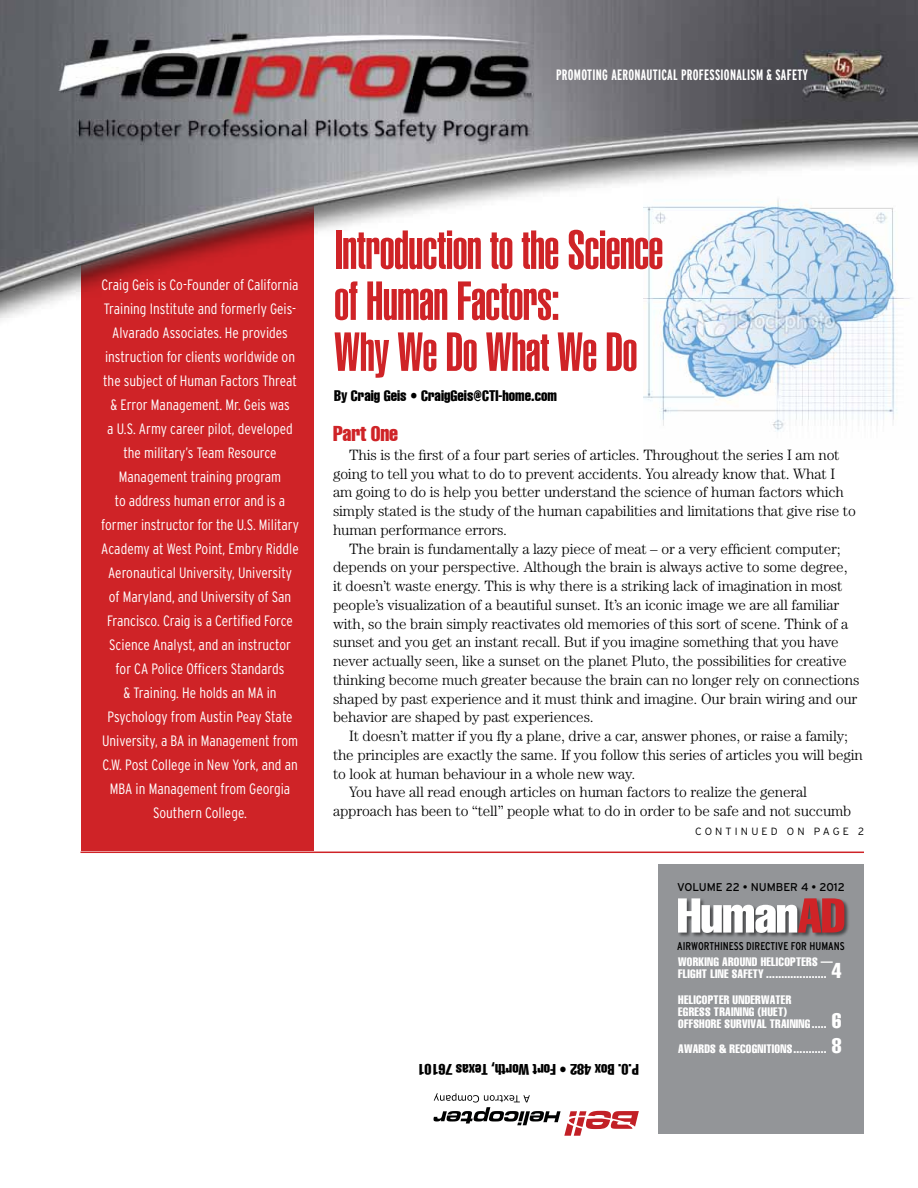
<style>
.page{position:relative;width:918px;height:1188px;background:#fff}
.page>*{position:absolute;margin:0;border:0;box-sizing:border-box;transform-origin:0 0}
.t1{font:900 54px/51px "Corporate Compressed";letter-spacing:-.015em;color:#cf2327}
.t2{font:48px "Corporate Compressed";letter-spacing:-.02em;color:#fff;scale:1.1 1}
.t3{font:21px "Corporate Compressed";color:#cf2327}
.t4{font:300 15px/18.8px "Century";letter-spacing:-.01em;color:#000}
.t5{font:300 condensed 15px/24px "Interstate";color:#fff;text-align:center}
.t6{font:15px "Corporate Compressed";color:#000}
.t7{font:700 extra-condensed 15px "Interstate";letter-spacing:.02em;color:#fff}
.t8{font:12px/12px "Corporate Compressed";letter-spacing:.02em;color:#fff}
.t9{font:condensed 11.25px "Interstate";color:#000}
.t10{font:11.25px "Interstate";color:#000}
.t11{font:300 10.5px "Interstate";letter-spacing:.3em;color:#000}
.s1{color:#cf2327}
.s2{font-size:21px}
</style>
<div class="page">
<img style="left:644px;top:345px;width:253px;height:87px">
<div style="left:81px;top:205px;width:232px;height:646px;background:#cf2327"></div>
<img style="left:0;top:0;width:918px;height:345px">
<div style="left:659px;top:864px;width:205px;height:270px;background:#939598"></div>
<div style="left:678px;top:898px;width:172px;height:40px;background:#000;opacity:.5"></div>
<svg style="left:433px;top:1093px;width:206px;height:43px"></svg>
<hr style="left:81px;top:852px;width:783px;height:1px;background:#cf2327">
<p class="t7" style="left:556px;top:66px;width:254px">PROMOTING AERONAUTICAL PROFESSIONALISM &amp; SAFETY</p>
<p class="t5" style="left:101px;top:272px;width:199px">Craig Geis is Co-Founder of California Training Institute and formerly Geis-Alvarado Associates. He provides instruction for clients worldwide on the subject of Human Factors Threat &amp; Error Management. Mr. Geis was<br>a U.S. Army career pilot, developed the military’s Team Resource Management training program<br>to address human error and is a former instructor for the U.S. Military Academy at West Point, Embry Riddle Aeronautical University, University of Maryland, and University of San Francisco. Craig is a Certified Force Science Analyst, and an instructor for CA Police Officers Standards<br>&amp; Training. He holds an MA in Psychology from Austin Peay State University, a BA in Management from C.W. Post College in New York, and an MBA in Management from Georgia Southern College.</p>
<h1 class="t1" style="left:334px;top:224px;width:331px">Introduction to the Science of Human Factors:<br>Why We Do What We Do</h1>
<p class="t6" style="left:334px;top:386px;width:224px">BY CRAIG GEIS • CRAIGGEIS@CTI-HOME.COM</p>
<h3 class="t3" style="left:333px;top:420px;width:67px">PART ONE</h3>
<p class="t4" style="left:333px;top:445px;width:524px;text-indent:16px">This is the first of a four part series of articles. Throughout the series I am not going to tell you what to do to prevent accidents. You already know that. What I am going to do is help you better understand the science of human factors which simply stated is the study of the human capabilities and limitations that give rise to human performance errors.</p>
<p class="t4" style="left:333px;top:539px;width:528px;text-indent:16px">The brain is fundamentally a lazy piece of meat – or a very efficient computer; depends on your perspective. Although the brain is always active to some degree, it doesn’t waste energy. This is why there is a striking lack of imagination in most people’s visualization of a beautiful sunset. It’s an iconic image we are all familiar with, so the brain simply reactivates old memories of this sort of scene. Think of a sunset and you get an instant recall. But if you imagine something that you have never actually seen, like a sunset on the planet Pluto, the possibilities for creative thinking become much greater because the brain can no longer rely on connections shaped by past experience and it must think and imagine. Our brain wiring and our behavior are shaped by past experiences.</p>
<p class="t4" style="left:349px;top:726px;width:500px">It doesn’t matter if you fly a plane, drive a car, answer phones, or raise a family;</p>
<p class="t4" style="left:333px;top:745px;width:531px">the principles are exactly the same. If you follow this series of articles you will begin</p>
<p class="t4" style="left:333px;top:764px;width:304px">to look at human behaviour in a whole new way.</p>
<p class="t4" style="left:349px;top:783px;width:459px">You have all read enough articles on human factors to realize the general</p>
<p class="t4" style="left:333px;top:801px;width:520px">approach has been to “tell” people what to do in order to be safe and not succumb</p>
<p class="t11" style="left:695px;top:825px;width:170px">CONTINUED ON PAGE 2</p>
<p class="t10" style="left:677px;top:881px;width:169px">VOLUME 22 • NUMBER 4 • 2012</p>
<h2 class="t2" style="left:677px;top:885px;width:155px">HUMAN<span class="s1">AD</span></h2>
<p class="t6" style="left:639px;top:1079px;width:223px;rotate:-180deg">P.O. BOX 482 • FORT WORTH, TEXAS 76101</p>
<p class="t9" style="left:677px;top:940px;width:169px">AIRWORTHINESS DIRECTIVE FOR HUMANS</p>
<p class="t8" style="left:678px;top:956px;width:165px">WORKING AROUND HELICOPTERS –<br>FLIGHT LINE SAFETY .................... <span class="s2">4</span></p>
<p class="t8" style="left:678px;top:993px;width:165px">HELICOPTER UNDERWATER<br>EGRESS TRAINING (HUET)<br>OFFSHORE SURVIVAL TRAINING..... <span class="s2">6</span></p>
<p class="t8" style="left:678px;top:1043px;width:165px">AWARDS &amp; RECOGNITIONS ........... <span class="s2">8</span></p>
</div>
